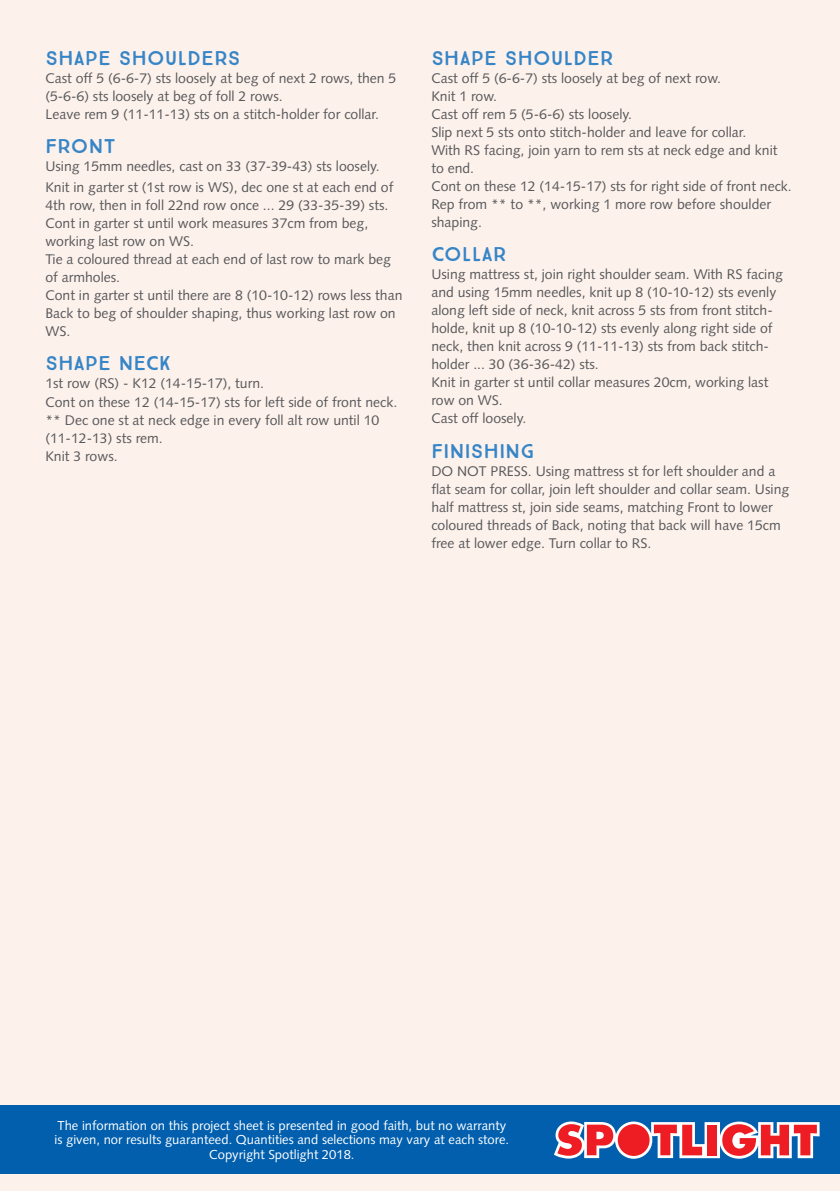
<style>
.page{position:relative;width:840px;height:1191px;background:#fff}
.page>*{position:absolute;margin:0;border:0;box-sizing:border-box;transform-origin:0 0}
.t1{font:20px "True North";letter-spacing:.02em;color:#3685c6}
.t2{font:14px/18px "Syntax LT Std";color:#57585a}
.t3{font:13px/14.4px "Syntax LT Std";color:#fff;text-align:center}
</style>
<div class="page">
<div style="left:0;top:0;width:839px;height:1191px;background:#fdf1ec"></div>
<div style="left:0;top:1104px;width:839px;height:69px;background:#015fae"></div>
<svg style="left:554px;top:1121px;width:265px;height:37px"></svg>
<p class="t1" style="left:45px;top:46px;width:196px">SHAPE SHOULDERS</p>
<p class="t2" style="left:45px;top:69px;width:352px">Cast off 5 (6-6-7) sts loosely at beg of next 2 rows, then 5 (5-6-6) sts loosely at beg of foll 2 rows.<br>Leave rem 9 (11-11-13) sts on a stitch-holder for collar.</p>
<p class="t1" style="left:45px;top:134px;width:72px">FRONT</p>
<p class="t2" style="left:45px;top:157px;width:336px">Using 15mm needles, cast on 33 (37-39-43) sts loosely.</p>
<p class="t2" style="left:45px;top:178px;width:358px">Knit in garter st (1st row is WS), dec one st at each end of 4th row, then in foll 22nd row once ... 29 (33-35-39) sts.<br>Cont in garter st until work measures 37cm from beg, working last row on WS.<br>Tie a coloured thread at each end of last row to mark beg of armholes.<br>Cont in garter st until there are 8 (10-10-12) rows less than Back to beg of shoulder shaping, thus working last row on WS.</p>
<p class="t1" style="left:45px;top:351px;width:127px">SHAPE NECK</p>
<p class="t2" style="left:45px;top:375px;width:353px">1st row (RS) - K12 (14-15-17), turn.<br>Cont on these 12 (14-15-17) sts for left side of front neck. ** Dec one st at neck edge in every foll alt row until 10 (11-12-13) sts rem.<br>Knit 3 rows.</p>
<p class="t1" style="left:431px;top:46px;width:184px">SHAPE SHOULDER</p>
<p class="t2" style="left:431px;top:69px;width:362px">Cast off 5 (6-6-7) sts loosely at beg of next row.<br>Knit 1 row.<br>Cast off rem 5 (5-6-6) sts loosely.<br>Slip next 5 sts onto stitch-holder and leave for collar.<br>With RS facing, join yarn to rem sts at neck edge and knit to end.<br>Cont on these 12 (14-15-17) sts for right side of front neck.<br>Rep from ** to **, working 1 more row before shoulder shaping.</p>
<p class="t1" style="left:431px;top:242px;width:77px">COLLAR</p>
<p class="t2" style="left:431px;top:265px;width:353px">Using mattress st, join right shoulder seam. With RS facing and using 15mm needles, knit up 8 (10-10-12) sts evenly along left side of neck, knit across 5 sts from front stitch&shy;holde, knit up 8 (10-10-12) sts evenly along right side of neck, then knit across 9 (11-11-13) sts from back stitch&shy;holder ... 30 (36-36-42) sts.<br>Knit in garter st until collar measures 20cm, working last row on WS.<br>Cast off loosely.</p>
<p class="t1" style="left:431px;top:439px;width:104px">FINISHING</p>
<p class="t2" style="left:431px;top:462px;width:359px">DO NOT PRESS. Using mattress st for left shoulder and a flat seam for collar, join left shoulder and collar seam. Using half mattress st, join side seams, matching Front to lower coloured threads of Back, noting that back will have 15cm free at lower edge. Turn collar to RS.</p>
<p class="t3" style="left:54px;top:1118px;width:456px">The information on this project sheet is presented in good faith, but no warranty is given, nor results guaranteed. Quantities and selections may vary at each store.<br>Copyright Spotlight 2018.</p>
</div>
